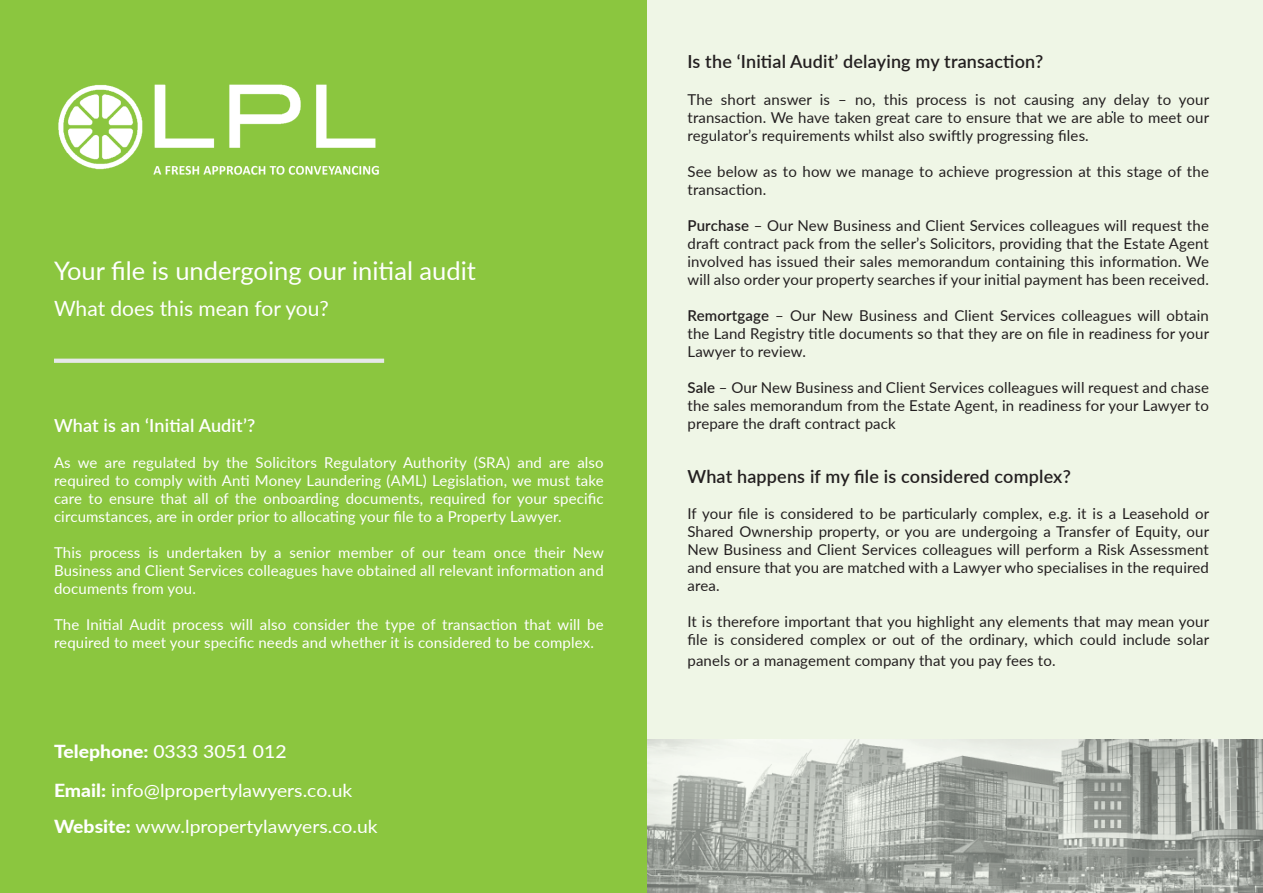
<style>
.page{position:relative;width:1263px;height:893px;background:#fff}
.page>*{position:absolute;margin:0;border:0;box-sizing:border-box;transform-origin:0 0}
.t1{font:25.5px "Lato";color:#fff}
.t2{font:21px "Lato";color:#fff}
.t3{font:18px/39.3px "Lato";color:#fff;scale:1.08 1}
.t4{font:600 18px "Lato";letter-spacing:.01em;color:#231f20}
.t5{font:600 18px "Lato";letter-spacing:.01em;color:#fff}
.t6{font:15px/18px "Lato";letter-spacing:.01em;color:#231f20;text-align:justify}
.t7{font:15px/18px "Lato";letter-spacing:.01em;color:#fff;text-align:justify}
.s1{font-weight:800}
.s2{font-weight:500}
.s3{font-weight:600}
</style>
<div class="page">
<div style="left:0;top:0;width:648px;height:893px;background:#8bc63f"></div>
<div style="left:648px;top:0;width:615px;height:893px;background:#eff6e6"></div>
<svg style="left:54px;top:359px;width:330px;height:4px"></svg>
<img style="left:58px;top:84px;width:321px;height:91px">
<svg style="left:648px;top:740px;width:615px;height:153px;background:#afb4ae"></svg>
<h1 class="t1" style="left:54px;top:252px;width:423px">Your file is undergoing our initial audit</h1>
<h2 class="t2" style="left:54px;top:293px;width:276px">What does this mean for you?</h2>
<p class="t5" style="left:54px;top:412px;width:203px">What is an ‘Initial Audit’?</p>
<p class="t7" style="left:54px;top:453px;width:551px">As we are regulated by the Solicitors Regulatory Authority (SRA) and are also required to comply with Anti Money Laundering (AML) Legislation, we must take care to ensure that all of the onboarding documents, required for your specific circumstances, are in order prior to allocating your file to a Property Lawyer.</p>
<p class="t7" style="left:54px;top:543px;width:552px">This process is undertaken by a senior member of our team once their New Business and Client Services colleagues have obtained all relevant information and documents from you.</p>
<p class="t7" style="left:54px;top:615px;width:551px">The Initial Audit process will also consider the type of transaction that will be required to meet your specific needs and whether it is considered to be complex.</p>
<p class="t3" style="left:54px;top:731px;width:278px"><span class="s1">Telephone:</span> <span class="s2">0333 3051 012<br></span><span class="s1">Email:</span> info@lpropertylawyers.co.uk</p>
<p class="t3" style="left:54px;top:806px;width:301px"><span class="s1">Website:</span> www.lpropertylawyers.co.uk</p>
<p class="t4" style="left:687px;top:49px;width:357px">Is the ‘Initial Audit’ delaying my transaction?</p>
<p class="t6" style="left:687px;top:89px;width:523px">The short answer is – no, this process is not causing any delay to your transaction. We have taken great care to ensure that we are able to meet our regulator’s requirements whilst also swiftly progressing files.</p>
<p class="t6" style="left:687px;top:161px;width:523px">See below as to how we manage to achieve progression at this stage of the transaction.</p>
<p class="t6" style="left:687px;top:215px;width:523px"><span class="s3">Purchase</span> – Our New Business and Client Services colleagues will request the draft contract pack from the seller’s Solicitors, providing that the Estate Agent involved has issued their sales memorandum containing this information. We will also order your property searches if your initial payment has been received.</p>
<p class="t6" style="left:687px;top:305px;width:523px"><span class="s3">Remortgage</span> – Our New Business and Client Services colleagues will obtain the Land Registry title documents so that they are on file in readiness for your Lawyer to review.</p>
<p class="t6" style="left:687px;top:377px;width:523px"><span class="s3">Sale</span> – Our New Business and Client Services colleagues will request and chase the sales memorandum from the Estate Agent, in readiness for your Lawyer to prepare the draft contract pack</p>
<p class="t4" style="left:687px;top:463px;width:385px">What happens if my file is considered complex?</p>
<p class="t6" style="left:687px;top:503px;width:523px">If your file is considered to be particularly complex, e.g. it is a Leasehold or Shared Ownership property, or you are undergoing a Transfer of Equity, our New Business and Client Services colleagues will perform a Risk Assessment and ensure that you are matched with a Lawyer who specialises in the required area.</p>
<p class="t6" style="left:687px;top:611px;width:523px">It is therefore important that you highlight any elements that may mean your file is considered complex or out of the ordinary, which could include solar</p>
<p class="t6" style="left:687px;top:651px;width:370px">panels or a management company that you pay fees to.</p>
</div>
